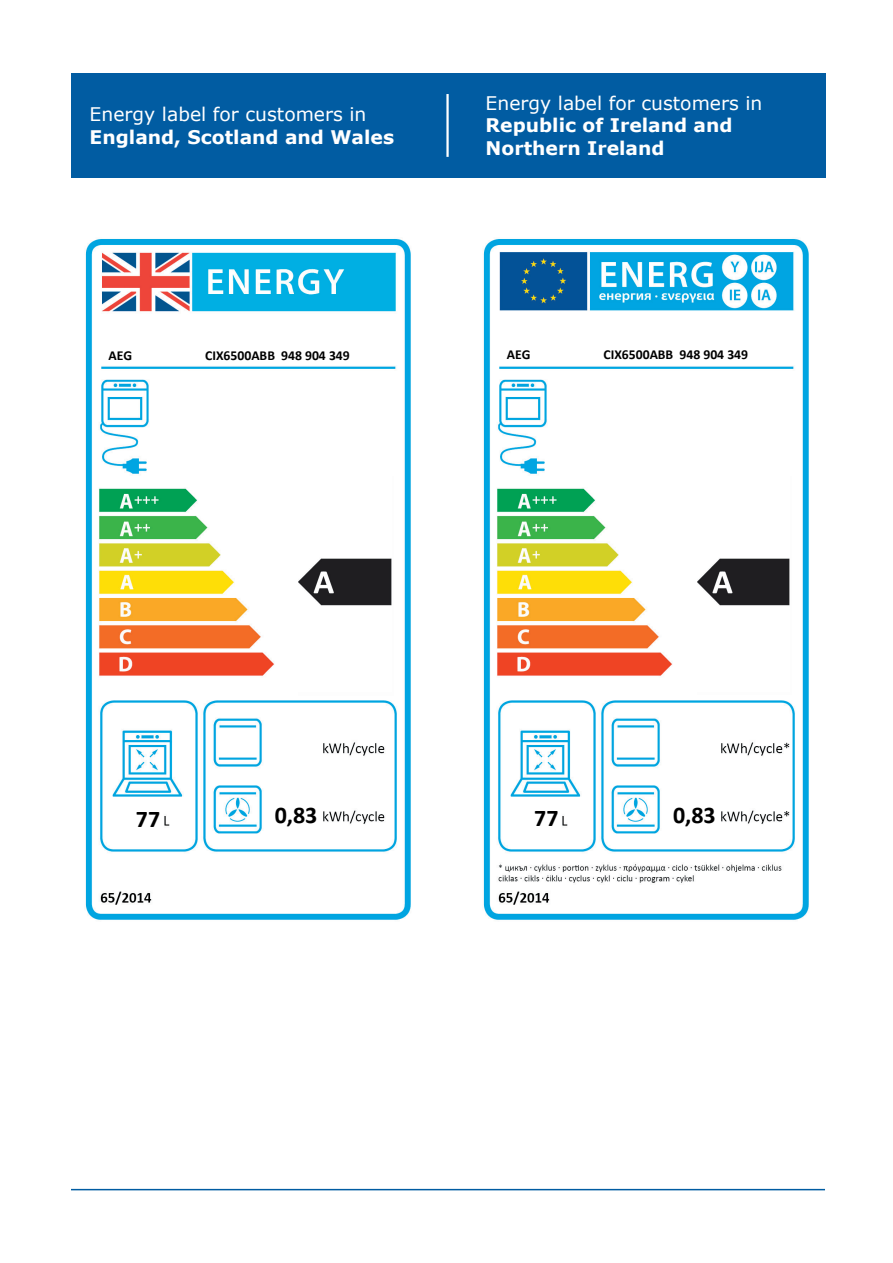
<style>
.page{position:relative;width:893px;height:1263px;background:#fff}
.page>*{position:absolute;margin:0;border:0;box-sizing:border-box;transform-origin:0 0}
.t1{font:700 24px "Calibri";color:#000}
.t2{font:700 18.75px/22.5px "Verdana";color:#fff}
.t3{font:18.75px "Verdana";color:#fff}
.t4{font:700 13.65px "Calibri";color:#000}
</style>
<div class="page">
<hr style="left:71px;top:1189px;width:754px;height:1px;background:#015ca2">
<img style="left:85px;top:239px;width:326px;height:681px">
<img style="left:299px;top:477px;width:94px;height:218px">
<img style="left:299px;top:474px;width:92px;height:218px">
<img style="left:483px;top:239px;width:326px;height:681px">
<img style="left:697px;top:476px;width:95px;height:219px">
<img style="left:697px;top:473px;width:93px;height:218px">
<div style="left:71px;top:73px;width:754px;height:105px;background:#015ca2"></div>
<hr style="left:446px;top:94px;width:3px;height:63px;background:#fff">
<p class="t3" style="left:90px;top:103px;width:278px">Energy label for customers in</p>
<p class="t2" style="left:90px;top:126px;width:306px">England, Scotland and Wales</p>
<p class="t4" style="left:109px;top:345px;width:25px">AEG</p>
<p class="t4" style="left:205px;top:345px;width:146px">CIX6500ABB 948 904 349</p>
<p class="t3" style="left:486px;top:91px;width:278px">Energy label for customers in</p>
<p class="t2" style="left:486px;top:114px;width:248px">Republic of Ireland and<br>Northern Ireland</p>
<p class="t4" style="left:507px;top:345px;width:25px">AEG</p>
<p class="t4" style="left:603px;top:345px;width:146px">CIX6500ABB 948 904 349</p>
<p class="t1" style="left:136px;top:802px;width:26px">77</p>
<p class="t1" style="left:275px;top:798px;width:44px">0,83</p>
<p class="t1" style="left:534px;top:801px;width:26px">77</p>
<p class="t1" style="left:673px;top:798px;width:44px">0,83</p>
</div>
